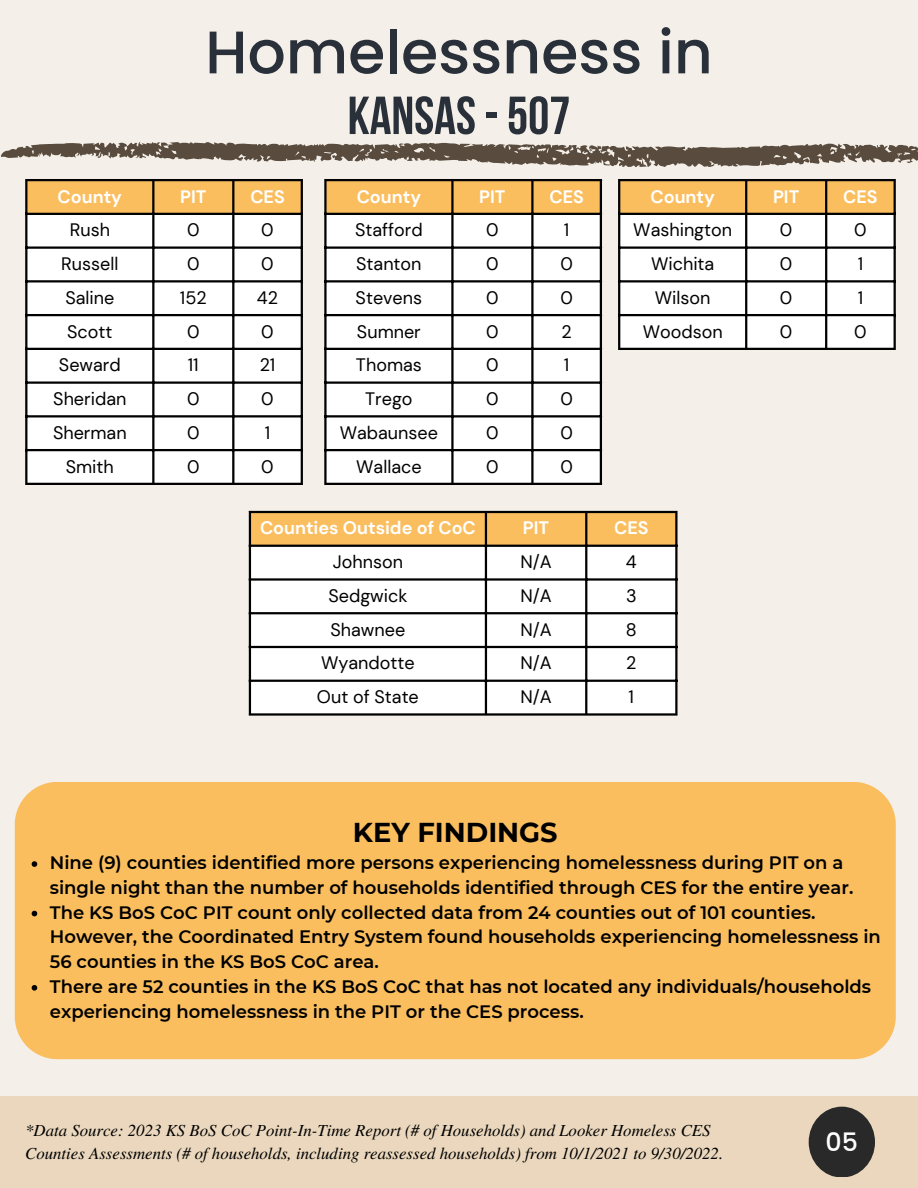
<style>
.page{position:relative;width:918px;height:1188px;background:#f4f0e9}
.page>*{position:absolute;margin:0;border:0;box-sizing:border-box;transform-origin:0 0}
.t1{font:500 60px "Poppins";color:#293039}
.t2{font:700 53.4px "Bebas Neue";color:#293039}
.t3{font:700 27.3px "Montserrat";color:#000}
.t4{font:500 25.35px "Poppins";color:#fff}
.t5{font:600 18px/24.8px "Montserrat";color:#000}
.t6{font:18px "DM Sans";color:#000}
.t7{font:700 18px "DM Sans";color:#fff}
.t8{font:italic 16.8px/23.1px "Te X Gyre Termes";color:#000}
</style>
<div class="page">
<svg style="left:1px;top:141px;width:917px;height:73px"></svg>
<div style="left:0;top:1096px;width:918px;height:92px;background:#ead7bd"></div>
<div style="left:809px;top:1107px;width:66px;height:70px;background:#292929;border-radius:50%"></div>
<div style="left:15px;top:782px;width:881px;height:277px;background:#fabe5f"></div>
<svg style="left:32px;top:861px;width:5px;height:6px"></svg>
<svg style="left:32px;top:911px;width:5px;height:5px"></svg>
<svg style="left:32px;top:985px;width:5px;height:6px"></svg>
<div style="left:27px;top:181px;width:274px;height:32px;background:#fabe5f"></div>
<div style="left:27px;top:215px;width:274px;height:268px;background:#fff"></div>
<hr style="left:25px;top:181px;width:2px;height:302px;background:#000">
<hr style="left:152px;top:181px;width:2px;height:302px;background:#000">
<hr style="left:232px;top:181px;width:2px;height:302px;background:#000">
<hr style="left:301px;top:181px;width:2px;height:302px;background:#000">
<hr style="left:25px;top:179px;width:278px;height:2px;background:#000">
<hr style="left:25px;top:213px;width:278px;height:2px;background:#000">
<hr style="left:25px;top:246px;width:278px;height:3px;background:#000">
<hr style="left:25px;top:280px;width:278px;height:2px;background:#000">
<hr style="left:25px;top:314px;width:278px;height:2px;background:#000">
<hr style="left:25px;top:348px;width:278px;height:2px;background:#000">
<hr style="left:25px;top:381px;width:278px;height:3px;background:#000">
<hr style="left:25px;top:415px;width:278px;height:2px;background:#000">
<hr style="left:25px;top:449px;width:278px;height:2px;background:#000">
<hr style="left:25px;top:483px;width:278px;height:2px;background:#000">
<div style="left:327px;top:181px;width:273px;height:32px;background:#fabe5f"></div>
<div style="left:327px;top:215px;width:273px;height:268px;background:#fff"></div>
<hr style="left:324px;top:181px;width:3px;height:302px;background:#000">
<hr style="left:451px;top:181px;width:3px;height:302px;background:#000">
<hr style="left:531px;top:181px;width:3px;height:302px;background:#000">
<hr style="left:600px;top:181px;width:2px;height:302px;background:#000">
<hr style="left:324px;top:179px;width:278px;height:2px;background:#000">
<hr style="left:324px;top:213px;width:278px;height:2px;background:#000">
<hr style="left:324px;top:246px;width:278px;height:3px;background:#000">
<hr style="left:324px;top:280px;width:278px;height:2px;background:#000">
<hr style="left:324px;top:314px;width:278px;height:2px;background:#000">
<hr style="left:324px;top:348px;width:278px;height:2px;background:#000">
<hr style="left:324px;top:381px;width:278px;height:3px;background:#000">
<hr style="left:324px;top:415px;width:278px;height:2px;background:#000">
<hr style="left:324px;top:449px;width:278px;height:2px;background:#000">
<hr style="left:324px;top:483px;width:278px;height:2px;background:#000">
<svg style="left:620px;top:181px;width:274px;height:167px;background:#f8ecd9"></svg>
<hr style="left:618px;top:181px;width:2px;height:167px;background:#000">
<hr style="left:745px;top:181px;width:2px;height:167px;background:#000">
<hr style="left:825px;top:181px;width:2px;height:167px;background:#000">
<hr style="left:894px;top:181px;width:2px;height:167px;background:#000">
<hr style="left:618px;top:179px;width:278px;height:2px;background:#000">
<hr style="left:618px;top:213px;width:278px;height:2px;background:#000">
<hr style="left:618px;top:246px;width:278px;height:3px;background:#000">
<hr style="left:618px;top:280px;width:278px;height:2px;background:#000">
<hr style="left:618px;top:314px;width:278px;height:2px;background:#000">
<hr style="left:618px;top:348px;width:278px;height:2px;background:#000">
<svg style="left:251px;top:513px;width:424px;height:32px;background:#f5ba5d"></svg>
<div style="left:251px;top:547px;width:424px;height:166px;background:#fff"></div>
<hr style="left:249px;top:513px;width:2px;height:200px;background:#000">
<hr style="left:485px;top:513px;width:2px;height:200px;background:#000">
<hr style="left:585px;top:513px;width:2px;height:200px;background:#000">
<hr style="left:675px;top:513px;width:3px;height:200px;background:#000">
<hr style="left:249px;top:511px;width:429px;height:2px;background:#000">
<hr style="left:249px;top:545px;width:429px;height:2px;background:#000">
<hr style="left:249px;top:578px;width:429px;height:3px;background:#000">
<hr style="left:249px;top:612px;width:429px;height:2px;background:#000">
<hr style="left:249px;top:646px;width:429px;height:2px;background:#000">
<hr style="left:249px;top:680px;width:429px;height:2px;background:#000">
<hr style="left:249px;top:713px;width:429px;height:3px;background:#000">
<p class="t1" style="left:205px;top:10px;width:509px">Homelessness in</p>
<p class="t2" style="left:348px;top:94px;width:224px">KANSAS-507</p>
<p class="t7" style="left:58px;top:185px;width:66px">County</p>
<p class="t7" style="left:180px;top:185px;width:28px">PIT</p>
<p class="t7" style="left:250px;top:185px;width:36px">CES</p>
<p class="t6" style="left:70px;top:219px;width:42px">Rush</p>
<p class="t6" style="left:187px;top:219px;width:14px">0</p>
<p class="t6" style="left:261px;top:219px;width:14px">0</p>
<p class="t6" style="left:61px;top:252px;width:59px">Russell</p>
<p class="t6" style="left:187px;top:252px;width:14px">0</p>
<p class="t6" style="left:261px;top:252px;width:14px">0</p>
<p class="t6" style="left:65px;top:286px;width:50px">Saline</p>
<p class="t6" style="left:180px;top:286px;width:28px">152</p>
<p class="t6" style="left:257px;top:286px;width:23px">42</p>
<p class="t6" style="left:67px;top:320px;width:47px">Scott</p>
<p class="t6" style="left:187px;top:320px;width:14px">0</p>
<p class="t6" style="left:261px;top:320px;width:14px">0</p>
<p class="t6" style="left:59px;top:354px;width:63px">Seward</p>
<p class="t6" style="left:188px;top:354px;width:12px">11</p>
<p class="t6" style="left:260px;top:354px;width:17px">21</p>
<p class="t6" style="left:53px;top:387px;width:75px">Sheridan</p>
<p class="t6" style="left:187px;top:387px;width:14px">0</p>
<p class="t6" style="left:261px;top:387px;width:14px">0</p>
<p class="t6" style="left:53px;top:421px;width:75px">Sherman</p>
<p class="t6" style="left:187px;top:421px;width:14px">0</p>
<p class="t6" style="left:265px;top:421px;width:7px">1</p>
<p class="t6" style="left:66px;top:455px;width:50px">Smith</p>
<p class="t6" style="left:187px;top:455px;width:14px">0</p>
<p class="t6" style="left:261px;top:455px;width:14px">0</p>
<p class="t7" style="left:357px;top:185px;width:66px">County</p>
<p class="t7" style="left:479px;top:185px;width:28px">PIT</p>
<p class="t7" style="left:549px;top:185px;width:36px">CES</p>
<p class="t6" style="left:355px;top:219px;width:69px">Stafford</p>
<p class="t6" style="left:486px;top:219px;width:14px">0</p>
<p class="t6" style="left:564px;top:219px;width:7px">1</p>
<p class="t6" style="left:356px;top:252px;width:67px">Stanton</p>
<p class="t6" style="left:486px;top:252px;width:14px">0</p>
<p class="t6" style="left:560px;top:252px;width:14px">0</p>
<p class="t6" style="left:356px;top:286px;width:68px">Stevens</p>
<p class="t6" style="left:486px;top:286px;width:14px">0</p>
<p class="t6" style="left:560px;top:286px;width:14px">0</p>
<p class="t6" style="left:357px;top:320px;width:65px">Sumner</p>
<p class="t6" style="left:486px;top:320px;width:14px">0</p>
<p class="t6" style="left:562px;top:320px;width:12px">2</p>
<p class="t6" style="left:356px;top:354px;width:67px">Thomas</p>
<p class="t6" style="left:486px;top:354px;width:14px">0</p>
<p class="t6" style="left:564px;top:354px;width:7px">1</p>
<p class="t6" style="left:365px;top:387px;width:49px">Trego</p>
<p class="t6" style="left:486px;top:387px;width:14px">0</p>
<p class="t6" style="left:560px;top:387px;width:14px">0</p>
<p class="t6" style="left:340px;top:421px;width:100px">Wabaunsee</p>
<p class="t6" style="left:486px;top:421px;width:14px">0</p>
<p class="t6" style="left:560px;top:421px;width:14px">0</p>
<p class="t6" style="left:356px;top:455px;width:67px">Wallace</p>
<p class="t6" style="left:486px;top:455px;width:14px">0</p>
<p class="t6" style="left:560px;top:455px;width:14px">0</p>
<p class="t7" style="left:651px;top:185px;width:66px">County</p>
<p class="t7" style="left:773px;top:185px;width:28px">PIT</p>
<p class="t7" style="left:843px;top:185px;width:36px">CES</p>
<p class="t6" style="left:633px;top:219px;width:100px">Washington</p>
<p class="t6" style="left:780px;top:219px;width:14px">0</p>
<p class="t6" style="left:854px;top:219px;width:14px">0</p>
<p class="t6" style="left:651px;top:252px;width:65px">Wichita</p>
<p class="t6" style="left:780px;top:252px;width:14px">0</p>
<p class="t6" style="left:858px;top:252px;width:7px">1</p>
<p class="t6" style="left:655px;top:286px;width:57px">Wilson</p>
<p class="t6" style="left:780px;top:286px;width:14px">0</p>
<p class="t6" style="left:858px;top:286px;width:7px">1</p>
<p class="t6" style="left:643px;top:320px;width:81px">Woodson</p>
<p class="t6" style="left:780px;top:320px;width:14px">0</p>
<p class="t6" style="left:854px;top:320px;width:14px">0</p>
<p class="t7" style="left:260px;top:517px;width:217px">Counties Outside of CoC</p>
<p class="t7" style="left:523px;top:517px;width:28px">PIT</p>
<p class="t7" style="left:614px;top:517px;width:36px">CES</p>
<p class="t6" style="left:333px;top:550px;width:72px">Johnson</p>
<p class="t6" style="left:520px;top:550px;width:33px">N/A</p>
<p class="t6" style="left:626px;top:550px;width:12px">4</p>
<p class="t6" style="left:328px;top:584px;width:81px">Sedgwick</p>
<p class="t6" style="left:520px;top:584px;width:33px">N/A</p>
<p class="t6" style="left:626px;top:584px;width:12px">3</p>
<p class="t6" style="left:331px;top:618px;width:76px">Shawnee</p>
<p class="t6" style="left:520px;top:618px;width:33px">N/A</p>
<p class="t6" style="left:626px;top:618px;width:12px">8</p>
<p class="t6" style="left:321px;top:652px;width:95px">Wyandotte</p>
<p class="t6" style="left:520px;top:652px;width:33px">N/A</p>
<p class="t6" style="left:626px;top:652px;width:12px">2</p>
<p class="t6" style="left:317px;top:685px;width:103px">Out of State</p>
<p class="t6" style="left:520px;top:685px;width:33px">N/A</p>
<p class="t6" style="left:629px;top:685px;width:7px">1</p>
<p class="t3" style="left:353px;top:816px;width:206px">KEY FINDINGS</p>
<p class="t5" style="left:50px;top:850px;width:805px">Nine (9) counties identified more persons experiencing homelessness during PIT on a single night than the number of households identified through CES for the entire year.</p>
<p class="t5" style="left:50px;top:900px;width:833px">The KS BoS CoC PIT count only collected data from 24 counties out of 101 counties.<br>However, the Coordinated Entry System found households experiencing homelessness in<br>56 counties in the KS BoS CoC area.</p>
<p class="t5" style="left:50px;top:974px;width:823px">There are 52 counties in the KS BoS CoC that has not located any individuals/households experiencing homelessness in the PIT or the CES process.</p>
<p class="t8" style="left:25px;top:1118px;width:700px">*Data Source: 2023 KS BoS CoC Point-In-Time Report (# of Households) and Looker Homeless CES<br>Counties Assessments (# of households, including reassessed households) from 10/1/2021 to 9/30/2022.</p>
<p class="t4" style="left:826px;top:1124px;width:34px">05</p>
</div>
